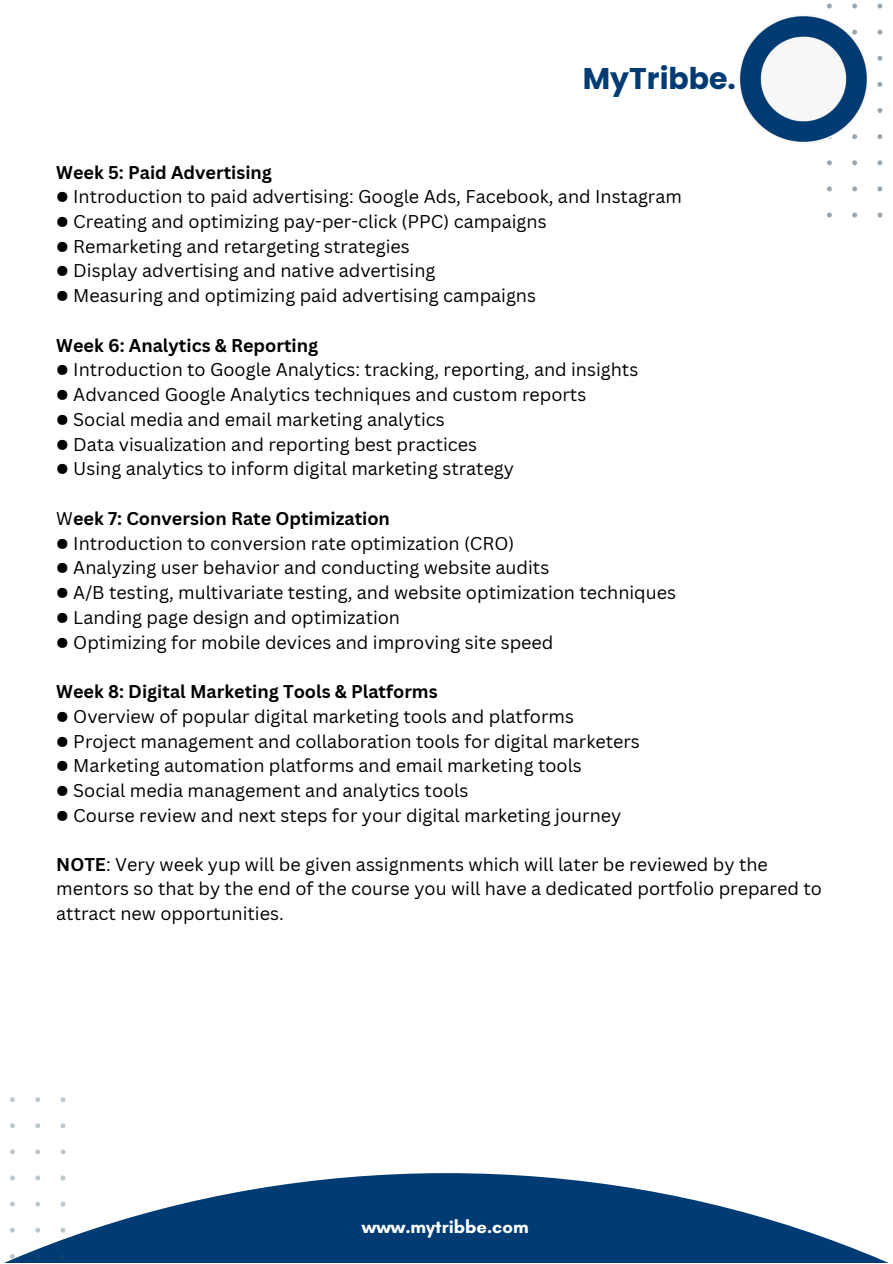
<style>
.page{position:relative;width:893px;height:1264px;background:#fff}
.page>*{position:absolute;margin:0;border:0;box-sizing:border-box;transform-origin:0 0}
.t1{font:700 29.85px "Poppins";color:#013b73}
.t2{font:700 18.45px "Glacial Indifference";color:#fff}
.t3{font:18px/24.8px "Canva Sans";color:#000}
.t4{font:700 18px "Canva Sans";color:#000}
.s1{font-weight:700}
.s2{font-weight:400}
</style>
<div class="page">
<svg style="left:65px;top:1173px;width:821px;height:89px;fill:#013b73"></svg>
<svg style="left:6px;top:1097px;width:59px;height:165px"></svg>
<svg style="left:827px;top:3px;width:56px;height:214px"></svg>
<img style="left:738px;top:14px;width:130px;height:130px;border-radius:50%">
<h1 class="t1" style="left:582px;top:57px;width:155px">MyTribbe.</h1>
<p class="t4" style="left:56px;top:159px;width:217px">Week 5: Paid Advertising</p>
<p class="t3" style="left:56px;top:184px;width:627px"><span class="s1">●</span> Introduction to paid advertising: Google Ads, Facebook, and Instagram</p>
<p class="t3" style="left:56px;top:209px;width:492px">● Creating and optimizing pay-per-click (PPC) campaigns</p>
<p class="t3" style="left:56px;top:233px;width:355px">● Remarketing and retargeting strategies</p>
<p class="t3" style="left:56px;top:258px;width:380px">● Display advertising and native advertising</p>
<p class="t3" style="left:56px;top:283px;width:481px">● Measuring and optimizing paid advertising campaigns</p>
<p class="t4" style="left:56px;top:332px;width:263px">Week 6: Analytics &amp; Reporting</p>
<p class="t3" style="left:56px;top:357px;width:583px">● Introduction to Google Analytics: tracking, reporting, and insights</p>
<p class="t3" style="left:56px;top:382px;width:531px">● Advanced Google Analytics techniques and custom reports</p>
<p class="t3" style="left:56px;top:406px;width:390px">● Social media and email marketing analytics</p>
<p class="t3" style="left:56px;top:431px;width:422px">● Data visualization and reporting best practices</p>
<p class="t3" style="left:56px;top:456px;width:459px">● Using analytics to inform digital marketing strategy</p>
<p class="t4" style="left:56px;top:505px;width:335px"><span class="s2">W</span>eek 7: Conversion Rate Optimization</p>
<p class="t3" style="left:56px;top:530px;width:459px">● Introduction to conversion rate optimization (CRO)</p>
<p class="t3" style="left:56px;top:555px;width:494px">● Analyzing user behavior and conducting website audits</p>
<p class="t3" style="left:56px;top:579px;width:621px">● A/B testing, multivariate testing, and website optimization techniques</p>
<p class="t3" style="left:56px;top:604px;width:345px">● Landing page design and optimization</p>
<p class="t3" style="left:56px;top:629px;width:498px">● Optimizing for mobile devices and improving site speed</p>
<p class="t4" style="left:56px;top:679px;width:383px">Week 8: Digital Marketing Tools &amp; Platforms</p>
<p class="t3" style="left:56px;top:703px;width:519px">● Overview of popular digital marketing tools and platforms</p>
<p class="t3" style="left:56px;top:728px;width:585px">● Project management and collaboration tools for digital marketers</p>
<p class="t3" style="left:56px;top:753px;width:527px">● Marketing automation platforms and email marketing tools</p>
<p class="t3" style="left:56px;top:777px;width:413px">● Social media management and analytics tools</p>
<p class="t3" style="left:56px;top:802px;width:566px">● Course review and next steps for your digital marketing journey</p>
<p class="t3" style="left:56px;top:851px;width:767px"><span class="s1">NOTE</span>: Very week yup will be given assignments which will later be reviewed by the mentors so that by the end of the course you will have a dedicated portfolio prepared to attract new opportunities.</p>
<p class="t2" style="left:362px;top:1214px;width:168px">www.mytribbe.com</p>
</div>
